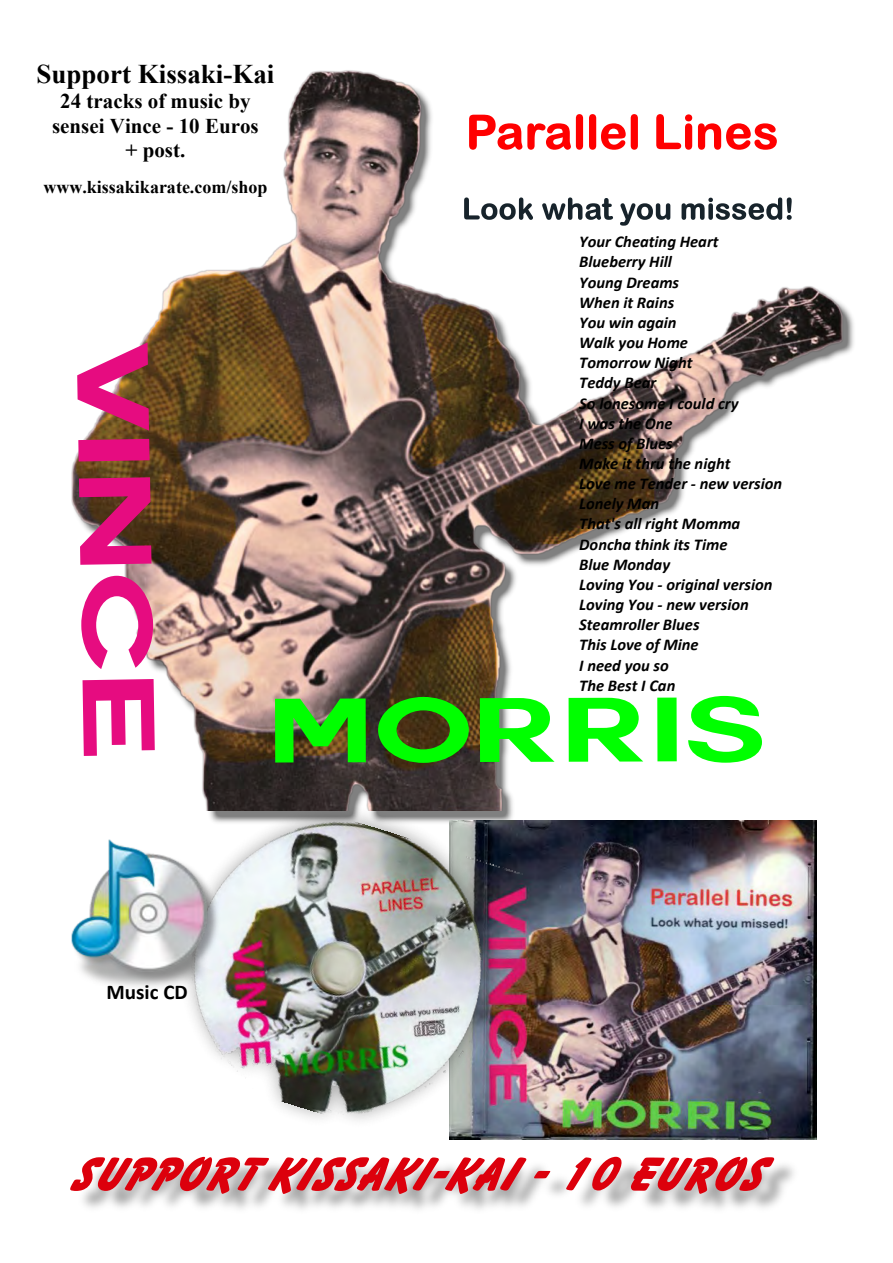
<style>
.page{position:relative;width:893px;height:1263px;background:#fff}
.page>*{position:absolute;margin:0;border:0;box-sizing:border-box;transform-origin:0 0}
.t1{font:700 99.3px "Couture";color:#e60c80;scale:1.38 1}
.t2{font:700 89.25px "Couture";color:#0f0;scale:1.38 1}
.t3{font:700 27px "Times New Roman";color:#000}
.t4{font:700 21px/24.2px "Times New Roman";color:#000;text-align:center}
.t5{font:700 21px "Calibri";color:#000}
.t6{font:700 18px "Times New Roman";color:#000}
.t7{font:italic 700 16.5px/20.1px "Calibri";color:#000}
</style>
<div class="page">
<img style="left:71px;top:70px;width:783px;height:683px">
<svg style="left:469px;top:114px;width:114px;height:36px"></svg>
<svg style="left:589px;top:114px;width:49px;height:36px"></svg>
<svg style="left:656px;top:114px;width:36px;height:36px"></svg>
<svg style="left:698px;top:123px;width:79px;height:27px"></svg>
<svg style="left:464px;top:197px;width:69px;height:23px"></svg>
<svg style="left:542px;top:197px;width:71px;height:23px"></svg>
<svg style="left:620px;top:203px;width:50px;height:23px"></svg>
<svg style="left:681px;top:197px;width:111px;height:23px"></svg>
<img style="left:556px;top:820px;width:261px;height:319px">
<img style="left:202px;top:753px;width:354px;height:387px">
<img style="left:191px;top:786px;width:332px;height:354px">
<img style="left:71px;top:837px;width:152px;height:167px">
<img style="left:72px;top:840px;width:136px;height:148px">
<svg style="left:70px;top:1157px;width:457px;height:37px;background:#dc7278"></svg>
<svg style="left:534px;top:1171px;width:16px;height:7px"></svg>
<svg style="left:566px;top:1157px;width:56px;height:33px"></svg>
<svg style="left:631px;top:1157px;width:143px;height:37px;background:#da6a70"></svg>
<h3 class="t3" style="left:36px;top:65px;width:240px">Support Kissaki-Kai</h3>
<p class="t4" style="left:52px;top:92px;width:208px">24 tracks of music by sensei Vince - 10 Euros + post.</p>
<p class="t6" style="left:43px;top:181px;width:226px">www.kissakikarate.com/shop</p>
<h1 class="t1" style="left:148px;top:343px;width:304px;rotate:89deg">VINCE</h1>
<p class="t7" style="left:579px;top:233px;width:204px">Your Cheating Heart<br>Blueberry Hill<br>Young Dreams<br>When it Rains<br>You win again<br>Walk you Home<br>Tomorrow Night<br>Teddy Bear<br>So lonesome I could cry<br>I was the One<br>Mess of Blues<br>Make it thru the night<br>Love me Tender - new version<br>Lonely Man<br>That's all right Momma<br>Doncha think its Time<br>Blue Monday<br>Loving You - original version<br>Loving You - new version<br>Steamroller Blues<br>This Love of Mine<br>I need you so<br>The Best I Can</p>
<h2 class="t2" style="left:265px;top:698px;width:364px">MORRIS</h2>
<p class="t5" style="left:107px;top:983px;width:83px">Music CD</p>
</div>
